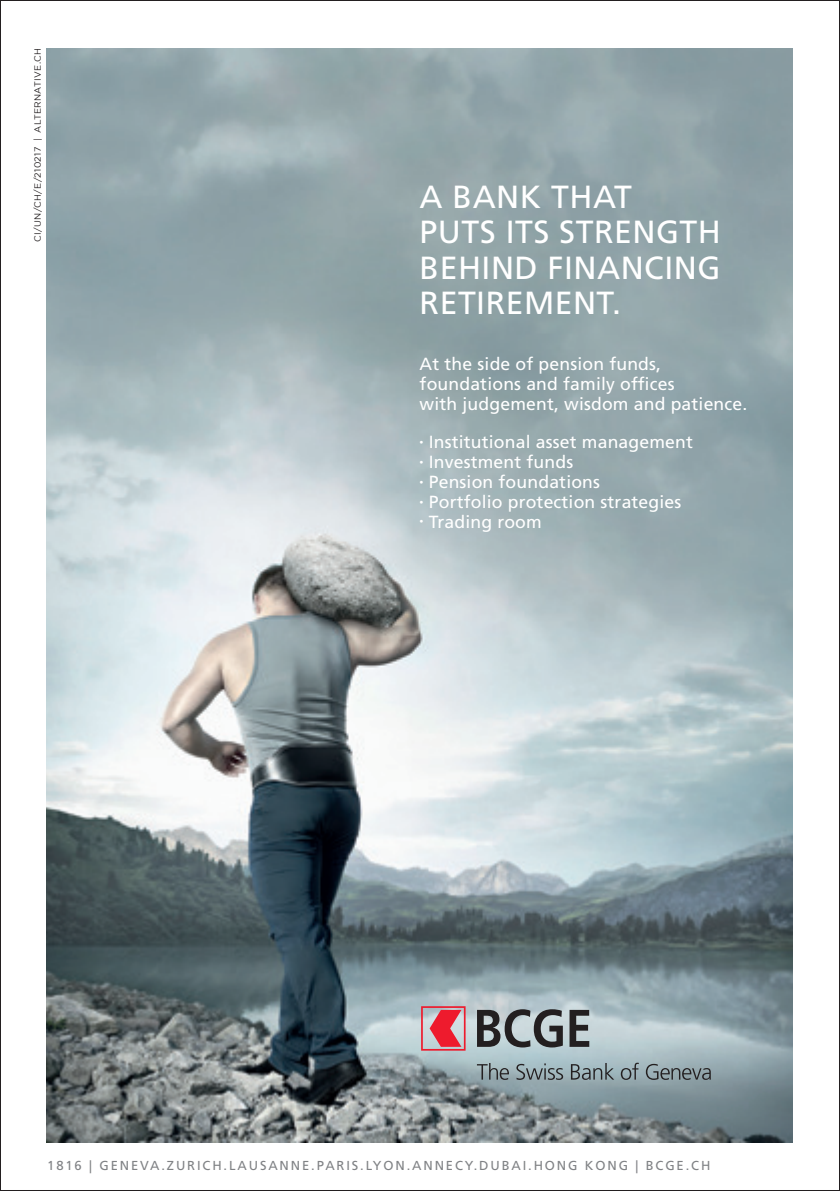
<style>
.page{position:relative;width:840px;height:1191px;background:#fff}
.page>*{position:absolute;margin:0;border:0;box-sizing:border-box;transform-origin:0 0}
.t1{font:32px/35px "Frutiger LT Std";letter-spacing:.015em;color:#fff}
.t2{font:17.6px/20px "Frutiger LT Std";letter-spacing:.01em;color:#fff}
.t3{font:13px "Frutiger LT Std";letter-spacing:.145em;color:#808285}
.t4{font:9px "Gotham";letter-spacing:.04em;color:#231f20}
</style>
<div class="page">
<img style="left:46px;top:48px;width:746px;height:1094px">
<svg style="left:421px;top:1006px;width:44px;height:44px;background:#d97580"></svg>
<svg style="left:476px;top:1009px;width:86px;height:38px;background:#767c7e"></svg>
<svg style="left:569px;top:1010px;width:20px;height:36px"></svg>
<svg style="left:476px;top:1063px;width:32px;height:17px"></svg>
<svg style="left:516px;top:1063px;width:47px;height:17px"></svg>
<svg style="left:570px;top:1063px;width:44px;height:17px"></svg>
<svg style="left:620px;top:1062px;width:18px;height:18px"></svg>
<svg style="left:645px;top:1063px;width:65px;height:17px"></svg>
<p class="t4" style="left:33px;top:242px;width:194px;rotate:-90deg">CI/UN/CH/E/210217 | alternative.ch</p>
<h1 class="t1" style="left:419px;top:180px;width:303px">A bank that<br>puts its strength behind financing retirement.</h1>
<p class="t2" style="left:419px;top:354px;width:329px">At the side of pension funds, foundations and family offices<br>with judgement, wisdom and patience.</p>
<p class="t2" style="left:419px;top:432px;width:275px"><sup>•</sup> I nstitutional asset management</p>
<p class="t2" style="left:419px;top:452px;width:155px"><sup>•</sup> I nvestment funds</p>
<p class="t2" style="left:419px;top:472px;width:182px"><sup>•</sup> Pension foundations</p>
<p class="t2" style="left:419px;top:491px;width:263px"><sup>•</sup> Portfolio protection strategies</p>
<p class="t2" style="left:419px;top:511px;width:124px"><sup>•</sup> Trading room</p>
<p class="t3" style="left:47px;top:1157px;width:664px">1816 | genEvA.zUrich.lausanne.paris.lyon.annecy.du baI .hong kong | bcge.ch</p>
</div>
